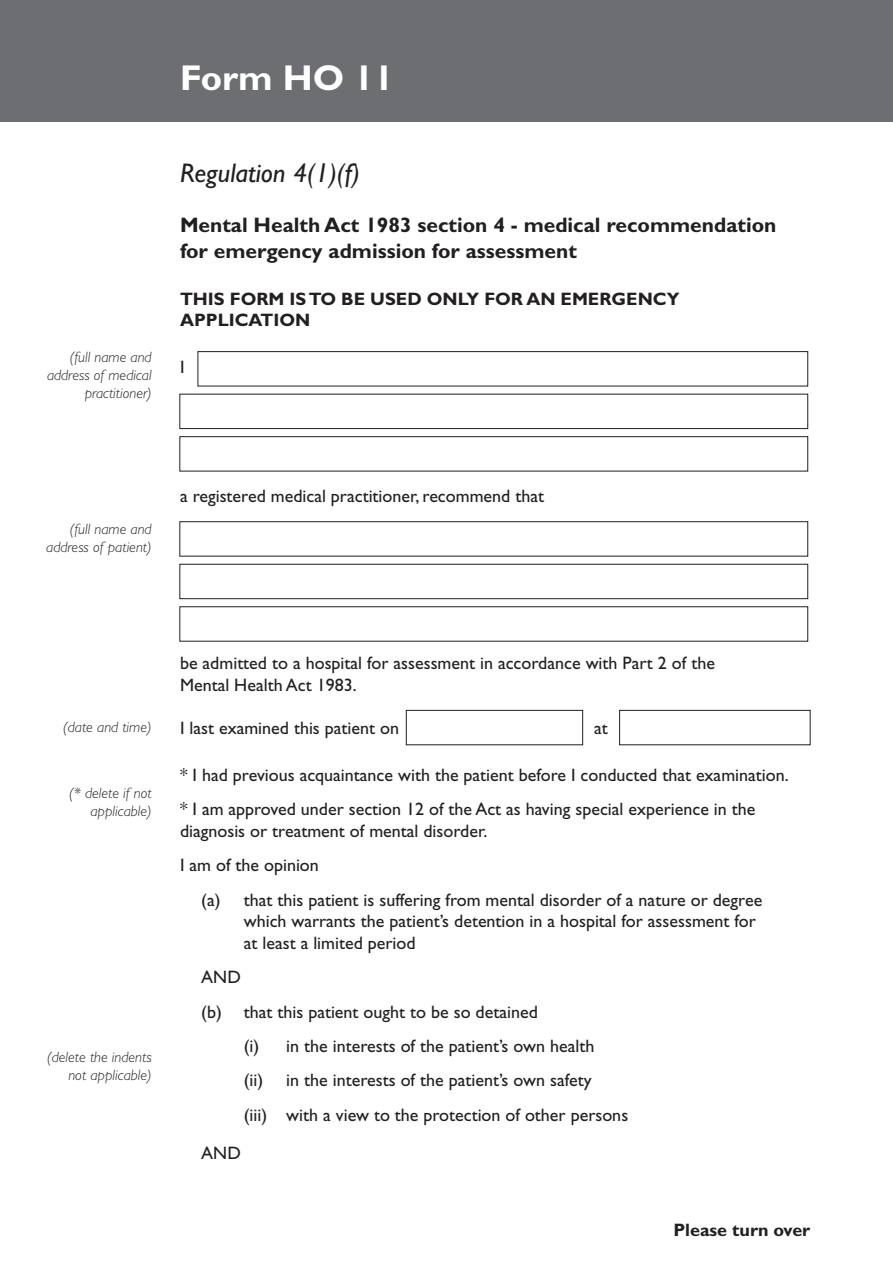
<style>
.page{position:relative;width:893px;height:1263px;background:#fff}
.page>*{position:absolute;margin:0;border:0;box-sizing:border-box;transform-origin:0 0}
.Heading{font:700 36px "Gill Sans Std";color:#fff}
.Sub_heading{font:italic 27px "Gill Sans Std";color:#231f20}
.Sub_sub_heading{font:700 21px/25.2px "Gill Sans Std";color:#231f20}
.text{font:18px/21.6px "Gill Sans Std";color:#231f20}
.bullets{font:18px/21.6px "Gill Sans Std";color:#231f20}
.Sub_sub_heading-2{font:700 18px/21.6px "Gill Sans Std";color:#231f20}
.Sub_sub_heading-3{font:18px "Gill Sans Std";color:#231f20}
.text-2{font:italic 300 15px/18px "Gill Sans Std";color:#231f20;text-align:right}
</style>
<div class="page">
<div style="left:0;top:0;width:893px;height:122px;background:#6d6e71"></div>
<div style="left:198px;top:351px;width:610px;height:35px;border:1px solid #231f20"></div>
<div style="left:180px;top:394px;width:628px;height:35px;border:1px solid #231f20"></div>
<div style="left:180px;top:436px;width:628px;height:35px;border:1px solid #231f20"></div>
<div style="left:180px;top:521px;width:628px;height:35px;border:1px solid #231f20"></div>
<div style="left:180px;top:564px;width:628px;height:35px;border:1px solid #231f20"></div>
<div style="left:180px;top:606px;width:628px;height:35px;border:1px solid #231f20"></div>
<div style="left:406px;top:710px;width:177px;height:35px;border:1px solid #231f20"></div>
<div style="left:619px;top:710px;width:191px;height:35px;border:1px solid #231f20"></div>
<p class="Heading" style="left:180px;top:56px;width:215px">Form HO 11</p>
<p class="text-2" style="left:47px;top:348px;width:106px">(full name and address of medical practitioner)</p>
<p class="Sub_heading" style="left:180px;top:157px;width:182px">Regulation 4(1)(f)</p>
<p class="Sub_sub_heading" style="left:180px;top:213px;width:598px">Mental Health Act 1983 section 4 - medical recommendation for emergency admission for assessment</p>
<p class="Sub_sub_heading-2" style="left:180px;top:288px;width:501px">THIS FORM IS TO BE USED ONLY FOR AN EMERGENCY<br>APPLICATION</p>
<p class="Sub_sub_heading-3" style="left:180px;top:357px;width:6px">I</p>
<p class="text-2" style="left:46px;top:521px;width:107px">(full name and address of patient)</p>
<p class="text" style="left:180px;top:485px;width:366px">a registered medical practitioner, recommend that</p>
<p class="text-2" style="left:63px;top:718px;width:90px">(date and time)</p>
<p class="text-2" style="left:69px;top:784px;width:84px">(* delete if not applicable)</p>
<p class="text-2" style="left:47px;top:1048px;width:106px">(delete the indents not applicable)</p>
<p class="text" style="left:180px;top:653px;width:536px">be admitted to a hospital for assessment in accordance with Part 2 of the<br>Mental Health Act 1983.</p>
<p class="text" style="left:180px;top:717px;width:221px">I last examined this patient on</p>
<p class="text" style="left:594px;top:717px;width:15px">at</p>
<p class="text" style="left:180px;top:764px;width:610px">* I had previous acquaintance with the patient before I conducted that examination.</p>
<p class="text" style="left:180px;top:799px;width:577px">* I am approved under section 12 of the Act as having special experience in the diagnosis or treatment of mental disorder.</p>
<p class="text" style="left:180px;top:855px;width:140px">I am of the opinion</p>
<p class="bullets" style="left:244px;top:889px;width:520px;text-indent:-43px">(a) that this patient is suffering from mental disorder of a nature or degree which warrants the patient’s detention in a hospital for assessment for at least a limited period</p>
<p class="bullets" style="left:201px;top:966px;width:41px">AND</p>
<p class="bullets" style="left:201px;top:1001px;width:338px">(b) that this patient ought to be so detained</p>
<p class="bullets" style="left:244px;top:1035px;width:352px">(i) in the interests of the patient’s own health</p>
<p class="bullets" style="left:244px;top:1070px;width:21px">(ii)</p>
<p class="bullets" style="left:286px;top:1070px;width:307px">in the interests of the patient’s own safety</p>
<p class="bullets" style="left:244px;top:1104px;width:386px">(iii) with a view to the protection of other persons</p>
<p class="bullets" style="left:201px;top:1142px;width:41px">AND</p>
<p class="Sub_sub_heading-2" style="left:673px;top:1219px;width:138px">Please turn over</p>
</div>
